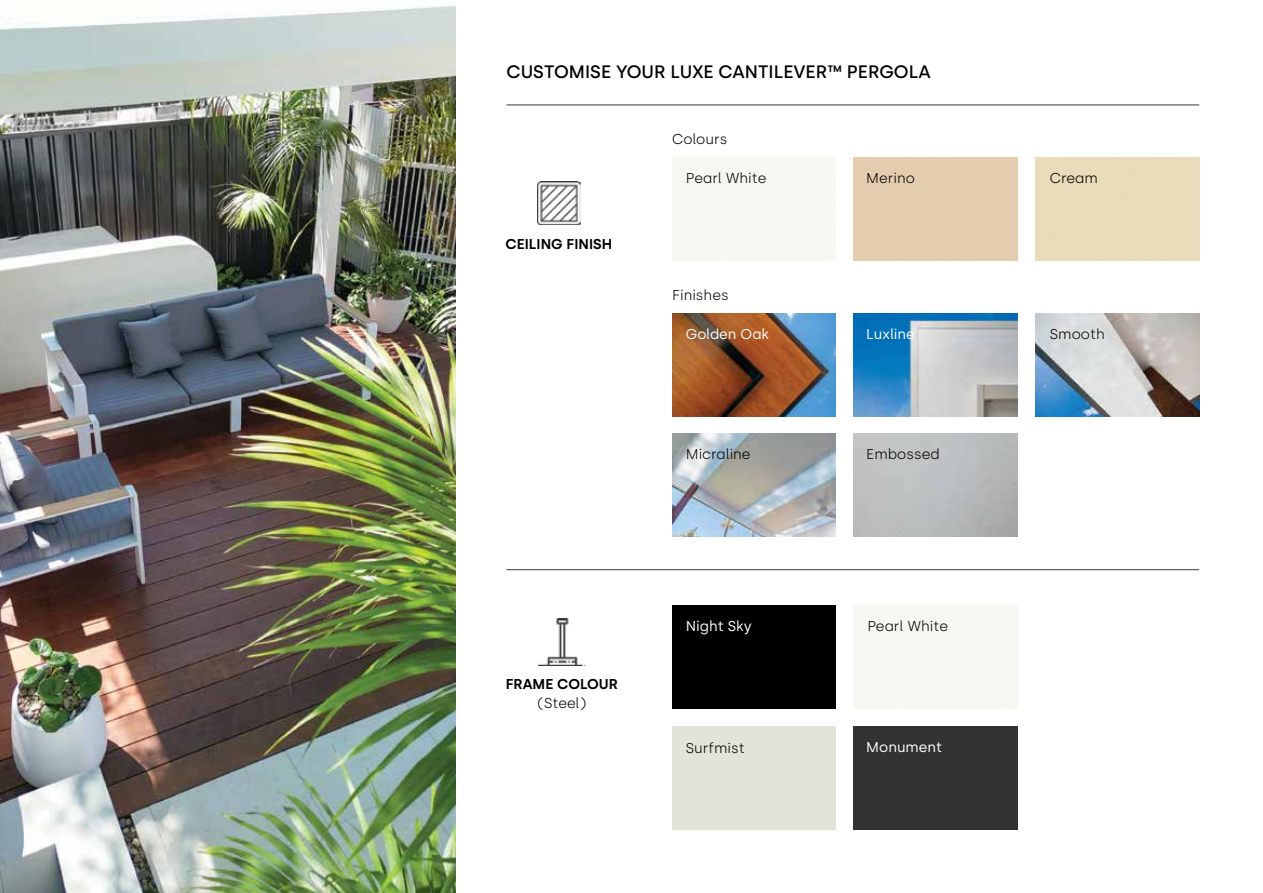
<style>
.page{position:relative;width:1263px;height:893px;background:#fff}
.page>*{position:absolute;margin:0;border:0;box-sizing:border-box;transform-origin:0 0}
.t1{font:500 18px "Silka";color:#000}
.t2{font:300 14.25px "Silka";color:#000}
.t3{font:14.25px "Silka";color:#fff}
.t4{font:600 14.25px "Silka";color:#000}
</style>
<div class="page">
<img style="left:0;top:5px;width:1200px;height:888px">
<p class="t1" style="left:506px;top:61px;width:426px">CUSTOMISE YOUR LUXE CANTILEVER™ PERGOLA</p>
<p class="t4" style="left:505px;top:235px;width:108px">CEILING FINISH</p>
<p class="t2" style="left:672px;top:131px;width:57px">Colours</p>
<p class="t2" style="left:686px;top:170px;width:82px">Pearl White</p>
<p class="t2" style="left:672px;top:286px;width:58px">Finishes</p>
<p class="t3" style="left:686px;top:326px;width:85px">Golden Oak</p>
<p class="t2" style="left:686px;top:445px;width:66px">Micraline</p>
<p class="t2" style="left:866px;top:170px;width:50px">Merino</p>
<p class="t3" style="left:866px;top:326px;width:50px">Luxline</p>
<p class="t2" style="left:866px;top:445px;width:75px">Embossed</p>
<p class="t4" style="left:506px;top:675px;width:114px">FRAME COLOUR</p>
<p class="t2" style="left:538px;top:695px;width:50px">(Steel)</p>
<p class="t3" style="left:686px;top:618px;width:68px">Night Sky</p>
<p class="t2" style="left:867px;top:618px;width:82px">Pearl White</p>
<p class="t2" style="left:686px;top:740px;width:60px">Surfmist</p>
<p class="t3" style="left:866px;top:738px;width:77px">Monument</p>
<p class="t2" style="left:1050px;top:170px;width:50px">Cream</p>
<p class="t2" style="left:1050px;top:326px;width:57px">Smooth</p>
</div>
